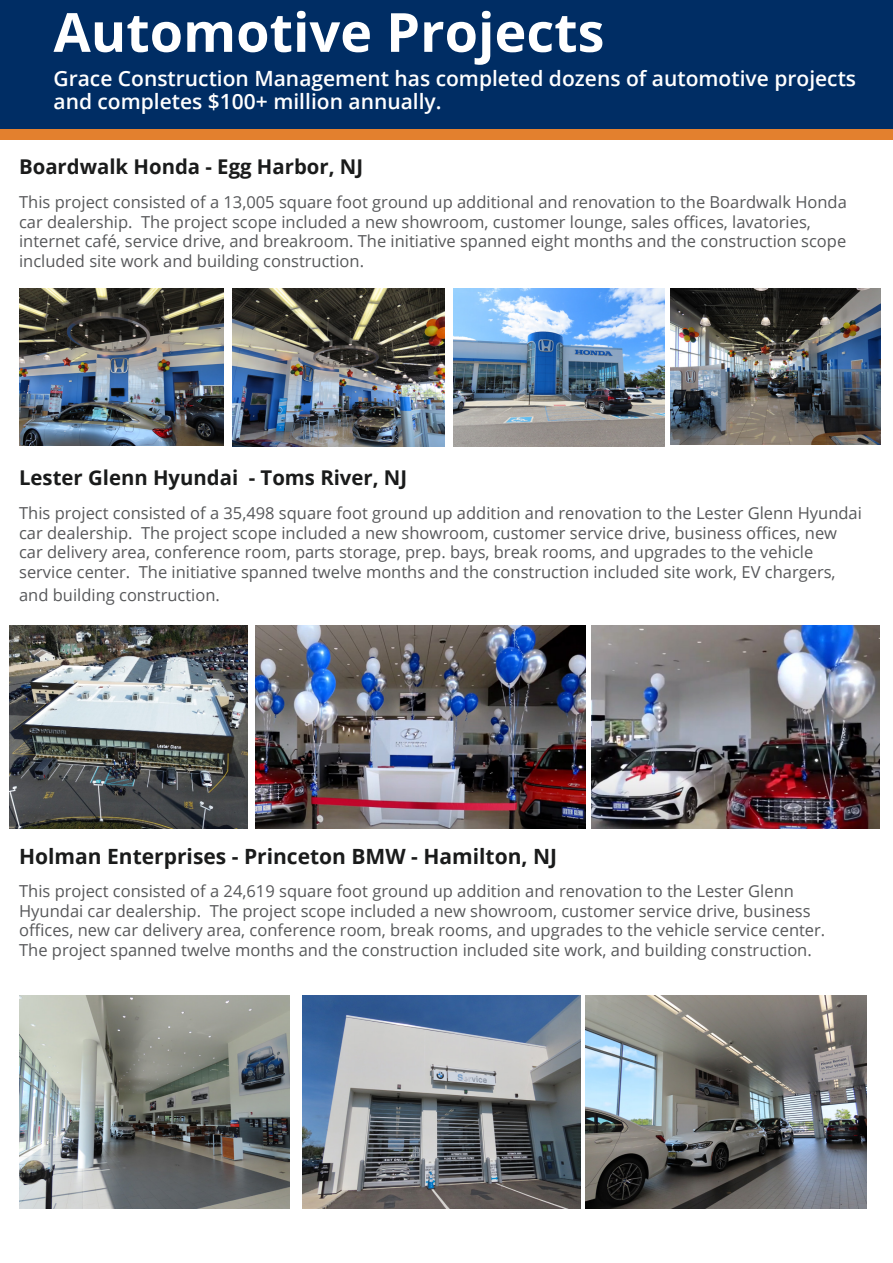
<style>
.page{position:relative;width:893px;height:1263px;background:#fff}
.page>*{position:absolute;margin:0;border:0;box-sizing:border-box;transform-origin:0 0}
.Title_page{font:700 54px "Open Sans";color:#fff}
.Text_Bold{font:600 21px/22.5px "Open Sans";color:#fff}
.text_name{font:700 21px "Open Sans";color:#1a1b1b}
.text_name-2{font:700 20.4px "Open Sans";color:#1a1b1b}
.Text{font:16.5px/19.5px "Open Sans";color:#57585a}
</style>
<div class="page">
<div style="left:0;top:0;width:893px;height:134px;background:#002d64"></div>
<div style="left:0;top:130px;width:893px;height:10px;background:#e3802e"></div>
<img style="left:19px;top:288px;width:205px;height:157px">
<img style="left:233px;top:288px;width:211px;height:159px">
<img style="left:453px;top:288px;width:211px;height:159px">
<img style="left:671px;top:288px;width:209px;height:157px">
<img style="left:19px;top:996px;width:270px;height:213px">
<img style="left:303px;top:996px;width:277px;height:213px">
<img style="left:585px;top:996px;width:281px;height:213px">
<img style="left:255px;top:625px;width:330px;height:203px">
<img style="left:591px;top:625px;width:289px;height:203px">
<img style="left:10px;top:625px;width:238px;height:203px">
<p class="Title_page" style="left:54px;top:-6px;width:552px">Automotive Projects</p>
<p class="Text_Bold" style="left:54px;top:67px;width:804px">Grace Construction Management has completed dozens of automotive projects and completes $100+ million annually.</p>
<p class="text_name-2" style="left:19px;top:152px;width:345px">Boardwalk Honda - Egg Harbor, NJ</p>
<p class="Text" style="left:19px;top:192px;width:829px">This project consisted of a 13,005 square foot ground up additional and renovation to the Boardwalk Honda car dealership. The project scope included a new showroom, customer lounge, sales offices, lavatories, internet café, service drive, and breakroom. The initiative spanned eight months and the construction scope included site work and building construction.</p>
<p class="text_name-2" style="left:19px;top:463px;width:390px">Lester Glenn Hyundai - Toms River, NJ</p>
<p class="Text" style="left:19px;top:503px;width:844px">This project consisted of a 35,498 square foot ground up addition and renovation to the Lester Glenn Hyundai car dealership. The project scope included a new showroom, customer service drive, business offices, new car delivery area, conference room, parts storage, prep. bays, break rooms, and upgrades to the vehicle service center. The initiative spanned twelve months and the construction included site work, EV chargers,</p>
<p class="Text" style="left:19px;top:585px;width:202px">and building construction.</p>
<p class="text_name" style="left:19px;top:842px;width:539px">Holman Enterprises - Princeton BMW - Hamilton, NJ</p>
<p class="Text" style="left:19px;top:881px;width:808px">This project consisted of a 24,619 square foot ground up addition and renovation to the Lester Glenn Hyundai car dealership. The project scope included a new showroom, customer service drive, business offices, new car delivery area, conference room, break rooms, and upgrades to the vehicle service center.<br>The project spanned twelve months and the construction included site work, and building construction.</p>
</div>
